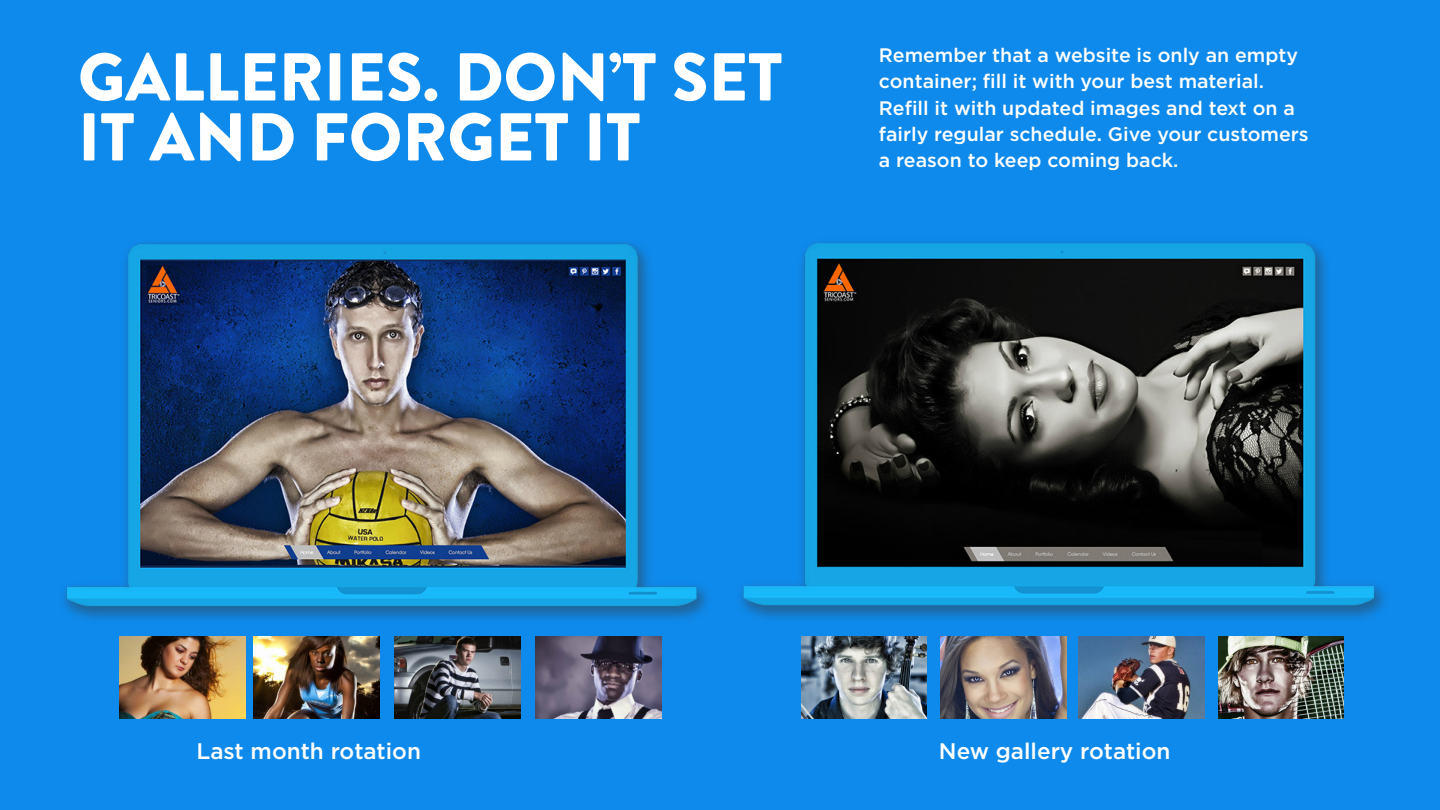
<style>
.page{position:relative;width:1440px;height:810px;background:#0e8aec}
.page>*{position:absolute;margin:0;border:0;box-sizing:border-box;transform-origin:0 0}
.t1{font:900 67.5px/60px "Brandon Grotesque";color:#fff}
.t2{font:500 22.5px "Gotham";color:#fff}
.t3{font:500 19.5px/26.2px "Gotham";color:#fff}
</style>
<div class="page">
<img style="left:0;top:219px;width:1435px;height:406px">
<img style="left:119px;top:636px;width:126px;height:82px">
<img style="left:254px;top:636px;width:125px;height:82px">
<img style="left:394px;top:636px;width:126px;height:82px">
<img style="left:536px;top:636px;width:126px;height:82px">
<img style="left:801px;top:636px;width:126px;height:82px">
<img style="left:940px;top:636px;width:126px;height:82px">
<img style="left:1078px;top:636px;width:126px;height:82px">
<img style="left:1218px;top:636px;width:126px;height:82px">
<p class="t1" style="left:78px;top:48px;width:706px">GALLERIES. DON’T SET<br>IT AND FORGET IT</p>
<p class="t3" style="left:879px;top:42px;width:431px">Remember that a website is only an empty container; fill it with your best material.<br>Refill it with updated images and text on a fairly regular schedule. Give your customers a reason to keep coming back.</p>
<p class="t2" style="left:196px;top:738px;width:226px">Last month rotation</p>
<p class="t2" style="left:939px;top:738px;width:233px">New gallery rotation</p>
</div>
